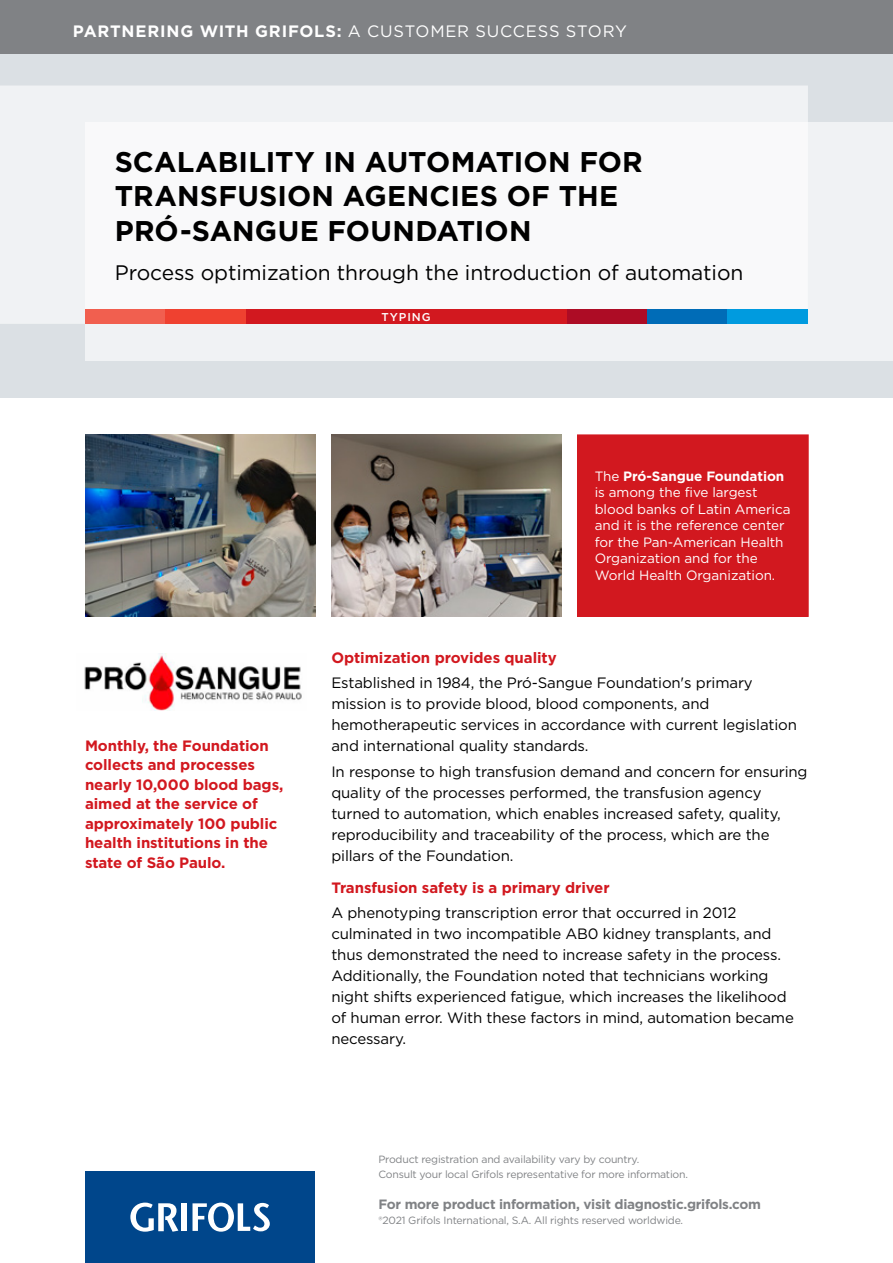
<style>
.page{position:relative;width:893px;height:1263px;background:#fff}
.page>*{position:absolute;margin:0;border:0;box-sizing:border-box;transform-origin:0 0}
.t1{font:700 28.5px/34.5px "Gotham";letter-spacing:.005em;color:#000}
.t2{font:21px "Gotham";letter-spacing:-.005em;color:#000}
.t3{font:700 16.5px "Gotham";letter-spacing:.05em;color:#fff}
.t4{font:15px/21px "Gotham";letter-spacing:-.01em;color:#000}
.t5{font:700 15px/19.5px "Gotham";letter-spacing:-.005em;color:#d2181f}
.t6{font:13.5px/16.5px "Gotham";letter-spacing:-.005em;color:#fff}
.t7{font:700 13.5px "Gotham";letter-spacing:-.02em;color:#808285}
.t8{font:500 11.4px "Gotham";letter-spacing:.08em;color:#fff}
.t9{font:10.5px/15px "Gotham";letter-spacing:-.02em;color:#808285}
.s1{font-weight:400}
.s2{font-weight:700}
</style>
<div class="page">
<div style="left:0;top:0;width:893px;height:397px;background:#dbe0e4"></div>
<div style="left:85px;top:122px;width:808px;height:238px;background:#f0f2f4"></div>
<div style="left:0;top:86px;width:808px;height:238px;background:#fff"></div>
<div style="left:0;top:0;width:893px;height:53px;background:#808285"></div>
<div style="left:85px;top:1171px;width:230px;height:92px;background:#00468b"></div>
<svg style="left:130px;top:1202px;width:48px;height:30px"></svg>
<div style="left:181px;top:1203px;width:6px;height:28px;background:#fff"></div>
<svg style="left:193px;top:1202px;width:77px;height:30px"></svg>
<img style="left:332px;top:434px;width:230px;height:182px">
<img style="left:85px;top:434px;width:230px;height:182px">
<div style="left:578px;top:435px;width:230px;height:181px;background:#d2181f"></div>
<div style="left:577px;top:434px;width:232px;height:183px;border:2px solid #d2181f"></div>
<div style="left:246px;top:309px;width:321px;height:15px;background:#d2181f"></div>
<div style="left:85px;top:309px;width:80px;height:15px;background:#f15f4f"></div>
<div style="left:165px;top:309px;width:81px;height:15px;background:#ef4130"></div>
<div style="left:567px;top:309px;width:80px;height:15px;background:#ad0c25"></div>
<div style="left:647px;top:309px;width:81px;height:15px;background:#006cb7"></div>
<div style="left:728px;top:309px;width:80px;height:15px;background:#009bdf"></div>
<img style="left:84px;top:654px;width:218px;height:57px">
<p class="t3" style="left:73px;top:20px;width:555px">PARTNERING WITH GRIFOLS: <span class="s1">A CUSTOMER SUCCESS STORY</span></p>
<h1 class="t1" style="left:115px;top:144px;width:529px">SCALABILITY IN AUTOMATION FOR<br>TRANSFUSION AGENCIES OF THE<br>PRÓ-SANGUE FOUNDATION</h1>
<h2 class="t2" style="left:115px;top:259px;width:630px">Process optimization through the introduction of automation</h2>
<p class="t8" style="left:382px;top:309px;width:51px">TYPING</p>
<p class="t5" style="left:85px;top:735px;width:200px">Monthly, the Foundation collects and processes nearly 10,000 blood bags, aimed at the service of approximately 100 public health institutions in the state of São Paulo.</p>
<p class="t6" style="left:595px;top:468px;width:197px">The <span class="s2">Pró-Sangue Foundation </span>is among the five largest blood banks of Latin America and it is the reference center for the Pan-American Health<br>Organization and for the<br>World Health Organization.</p>
<p class="t5" style="left:331px;top:648px;width:227px">Optimization provides quality</p>
<p class="t4" style="left:331px;top:672px;width:467px">Established in 1984, the Pró-Sangue Foundation's primary mission is to provide blood, blood components, and hemotherapeutic services in accordance with current legislation and international quality standards.</p>
<p class="t4" style="left:331px;top:760px;width:478px">In response to high transfusion demand and concern for ensuring quality of the processes performed, the transfusion agency turned to automation, which enables increased safety, quality, reproducibility and traceability of the process, which are the pillars of the Foundation.</p>
<p class="t5" style="left:331px;top:878px;width:280px">Transfusion safety is a primary driver</p>
<p class="t4" style="left:331px;top:902px;width:464px">A phenotyping transcription error that occurred in 2012 culminated in two incompatible AB0 kidney transplants, and thus demonstrated the need to increase safety in the process.<br>Additionally, the Foundation noted that technicians working night shifts experienced fatigue, which increases the likelihood of human error. With these factors in mind, automation became necessary.</p>
<p class="t9" style="left:378px;top:1151px;width:311px">Product registration and availability vary by country.<br>Consult your local Grifols representative for more information.</p>
<p class="t7" style="left:378px;top:1195px;width:384px">For more product information, visit diagnostic.grifols.com</p>
<p class="t9" style="left:378px;top:1212px;width:306px">®2021 Grifols International, S.A. All rights reserved worldwide.</p>
</div>
